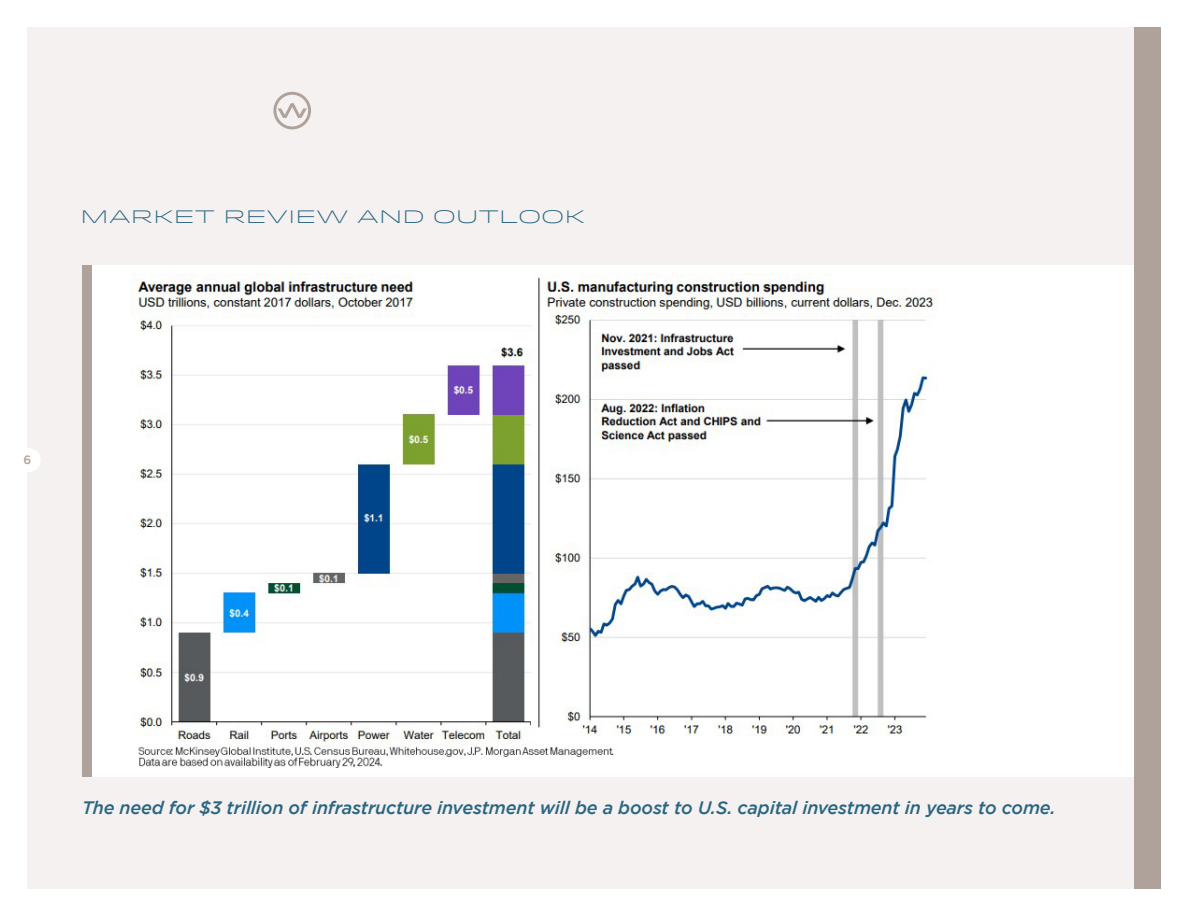
<style>
.page{position:relative;width:1188px;height:918px;background:#fff}
.page>*{position:absolute;margin:0;border:0;box-sizing:border-box;transform-origin:0 0}
.t1{font:italic 500 18px "Gotham";letter-spacing:-.01em;color:#296682}
.t2{font:300 18px "Idlewild";color:#296682}
.t3{font:500 12px "Gotham";color:#afa29a}
</style>
<div class="page">
<div style="left:28px;top:28px;width:1132px;height:861px;background:#f4f1f0"></div>
<svg style="left:273px;top:92px;width:38px;height:37px"></svg>
<div style="left:14px;top:448px;width:27px;height:24px;background:#fff;border-radius:50%"></div>
<div style="left:90px;top:265px;width:1044px;height:512px;background:#fff"></div>
<div style="left:82px;top:265px;width:10px;height:512px;background:#afa29a"></div>
<img style="left:132px;top:273px;width:806px;height:494px">
<div style="left:1134px;top:28px;width:26px;height:861px;background:#afa29a"></div>
<p class="t2" style="left:81px;top:204px;width:506px">MARKET REVIEW AND OUTLOOK</p>
<p class="t3" style="left:24px;top:453px;width:9px">6</p>
<p class="t1" style="left:82px;top:797px;width:975px">The need for $3 trillion of infrastructure investment will be a boost to U.S. capital investment in years to come.</p>
</div>
